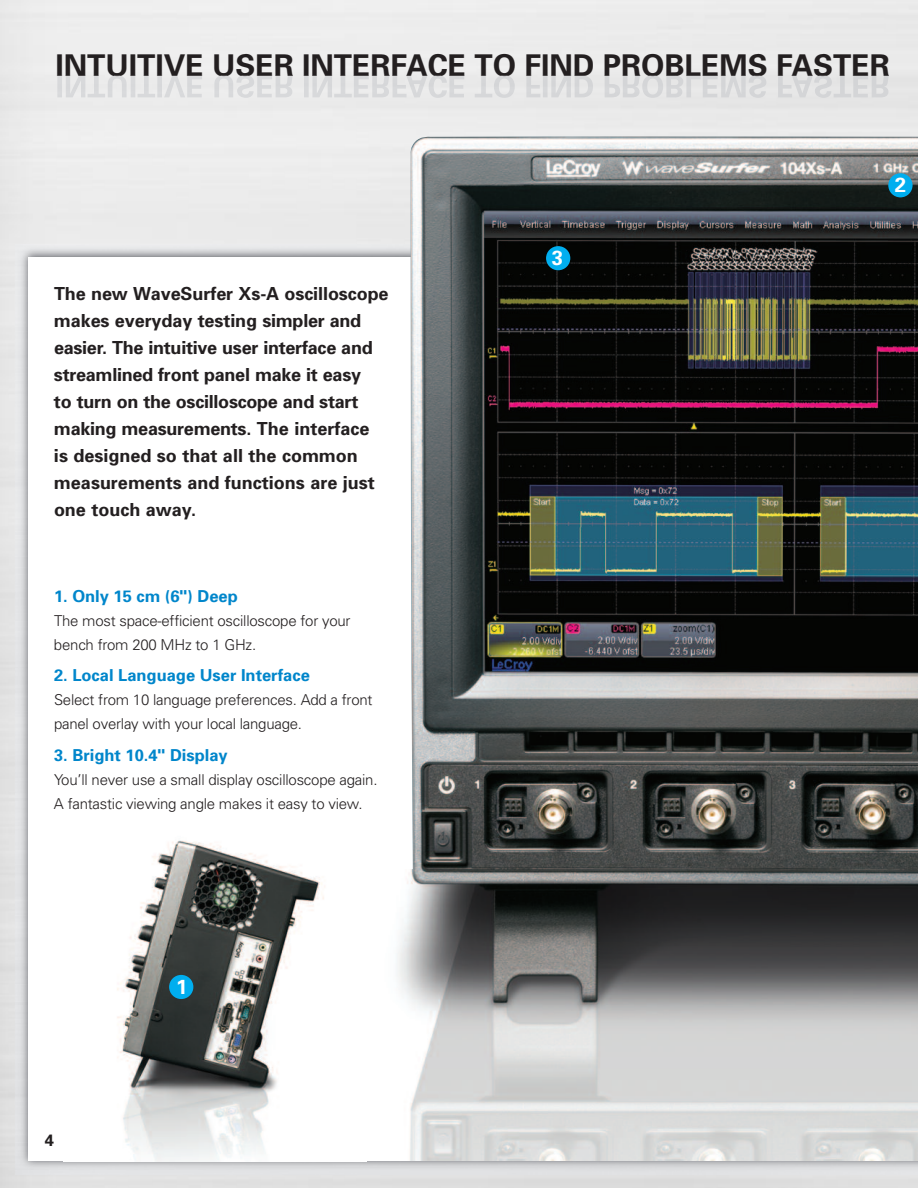
<style>
.page{position:relative;width:918px;height:1188px;background:#fff}
.page>*{position:absolute;margin:0;border:0;box-sizing:border-box;transform-origin:0 0}
.t1{font:700 30px "Univers";color:#231f20}
.t2{font:700 20.4px "Univers";color:#fff}
.t3{font:700 18px/27px "Univers";letter-spacing:-.005em;color:#231f20}
.t4{font:700 16.5px "Univers";color:#0086cb}
.t5{font:700 16.5px "Univers";color:#231f20}
.t6{font:300 15px/24px "Univers";letter-spacing:-.015em;color:#231f20}
</style>
<div class="page">
<img style="left:0;top:0;width:918px;height:1188px">
<img style="left:16px;top:244px;width:902px;height:930px">
<div style="left:28px;top:257px;width:890px;height:904px;background:#fff"></div>
<img style="left:382px;top:136px;width:536px;height:1025px">
<div style="left:546px;top:246px;width:24px;height:24px;background:#00aeef;border-radius:50%"></div>
<div style="left:888px;top:173px;width:25px;height:24px;background:#00aeef;border-radius:50%"></div>
<img style="left:57px;top:75px;width:514px;height:23px">
<img style="left:117px;top:840px;width:208px;height:321px">
<div style="left:169px;top:975px;width:24px;height:24px;background:#00aeef;border-radius:50%"></div>
<h1 class="t1" style="left:56px;top:54px;width:836px">INTUITIVE USER INTERFACE TO FIND PROBLEMS FASTER</h1>
<p class="t3" style="left:54px;top:282px;width:336px">The new WaveSurfer Xs-A oscilloscope makes everyday testing simpler and easier. The intuitive user interface and streamlined front panel make it easy<br>to turn on the oscilloscope and start making measurements. The interface<br>is designed so that all the common measurements and functions are just one touch away.</p>
<p class="t4" style="left:54px;top:590px;width:185px">1. Only 15 cm (6") Deep</p>
<p class="t6" style="left:54px;top:610px;width:298px">The most space-efficient oscilloscope for your bench from 200 MHz to 1 GHz.</p>
<p class="t4" style="left:54px;top:670px;width:257px">2. Local Language User Interface</p>
<p class="t6" style="left:54px;top:689px;width:320px">Select from 10 language preferences. Add a front panel overlay with your local language.</p>
<p class="t4" style="left:54px;top:749px;width:175px">3. Bright 10.4" Display</p>
<p class="t6" style="left:54px;top:769px;width:325px">You’ll never use a small display oscilloscope again.<br>A fantastic viewing angle makes it easy to view.</p>
<p class="t5" style="left:45px;top:1134px;width:11px">4</p>
<p class="t2" style="left:176px;top:979px;width:13px">1</p>
<p class="t2" style="left:552px;top:250px;width:13px">3</p>
<p class="t2" style="left:895px;top:177px;width:13px">2</p>
</div>
